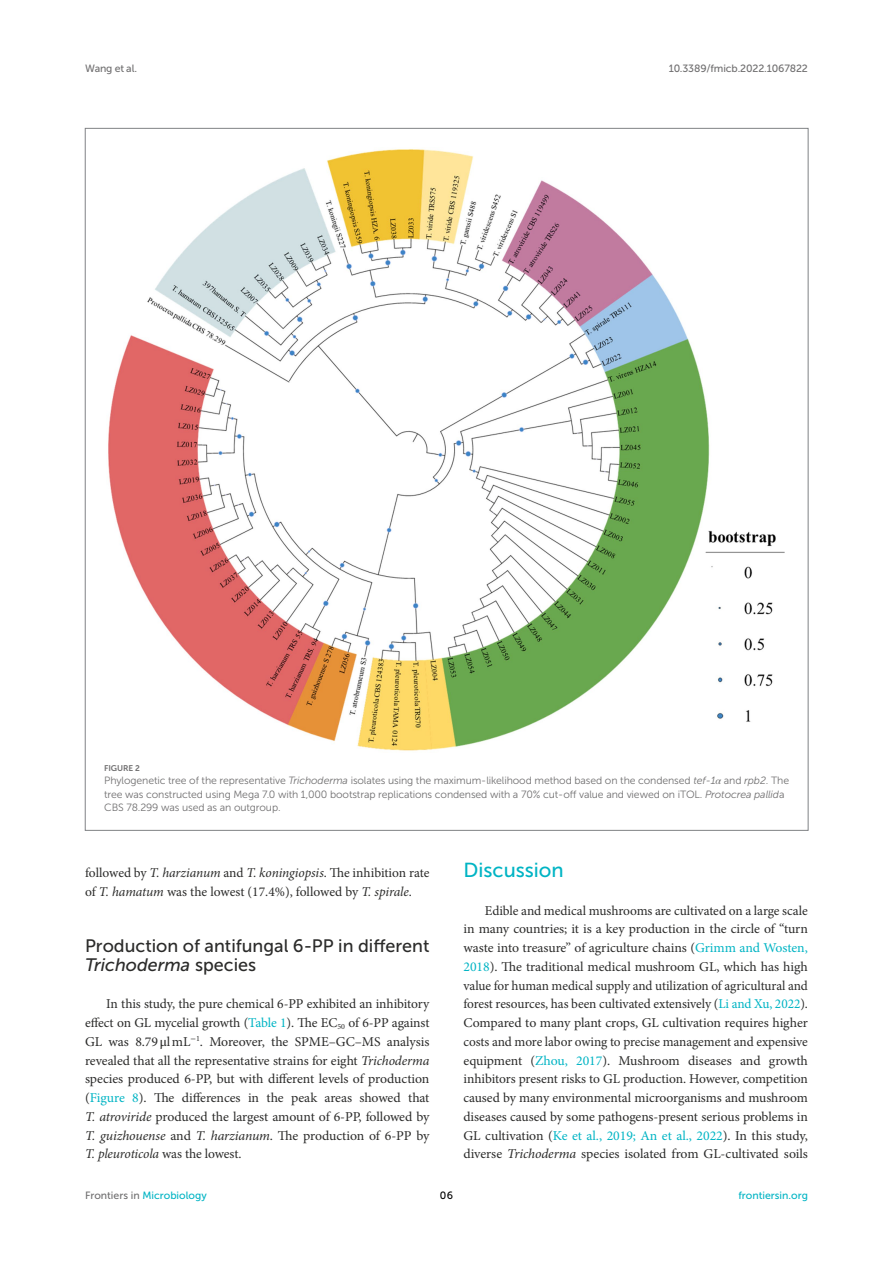
<style>
.page{position:relative;width:893px;height:1263px;background:#fff}
.page>*{position:absolute;margin:0;border:0;box-sizing:border-box;transform-origin:0 0}
.HEAD_1{font:20.25px "Museo Sans 500";color:#00b4c4}
.HEAD_2{font:18px/18.8px "Museo Sans 500";color:#2b2b2a}
.TEXT_FLUSH{font:13.5px/18.8px "Minion Pro";letter-spacing:-.005em;color:#2b2b2a;text-align:justify}
.FIG_LEG{font:10.5px/13.5px "Museo Sans 300";letter-spacing:-.01em;color:#706f70}
.t1{font:10.5px "Museo Sans 500";color:#00b4c4}
.t2{font:10.5px "Museo Sans 500";letter-spacing:-.015em;color:#706f70}
.t3{font:10.5px "Museo Sans 500";color:#000}
.FIG_HD{font:8.25px "Museo Sans 700";letter-spacing:-.01em;color:#706f70}
.s1{font-style:italic}
.s2{font-family:"STIX General";font-style:italic}
.s3{color:#00b4c4}
.s4{font-family:"STIX General"}
.s5{color:#706f70}
</style>
<div class="page">
<img style="left:108px;top:149px;width:677px;height:602px">
<p class="t2" style="left:85px;top:63px;width:53px">Wang et al.</p>
<p class="t2" style="left:669px;top:63px;width:141px">10.3389/fmicb.2022.1067822</p>
<p class="FIG_HD" style="left:104px;top:763px;width:37px">FIGURE 2</p>
<p class="FIG_LEG" style="left:104px;top:774px;width:686px">Phylogenetic tree of the representative <span class="s1">Trichoderma</span> isolates using the maximum-likelihood method based on the condensed <span class="s1">tef-1</span><span class="s2">α</span> and <span class="s1">rpb2</span>. The tree was constructed using Mega 7.0 with 1,000 bootstrap replications condensed with a 70% cut-off value and viewed on iTOL. <span class="s1">Protocrea pallid</span>a<br>CBS 78.299 was used as an outgroup.</p>
<p class="TEXT_FLUSH" style="left:85px;top:863px;width:346px">followed by <span class="s1">T. harzianum</span> and <span class="s1">T. koningiopsis</span>. The inhibition rate of <span class="s1">T. hamatum</span> was the lowest (17.4%), followed by <span class="s1">T. spirale</span>.</p>
<p class="HEAD_2" style="left:85px;top:936px;width:346px">Production of antifungal 6-PP in different<br><span class="s1">Trichoderma</span> species</p>
<p class="TEXT_FLUSH" style="left:85px;top:995px;width:346px;text-indent:21px">In this study, the pure chemical 6-PP exhibited an inhibitory effect on GL mycelial growth (<span class="s3">Table 1</span>). The EC<sub>50</sub> of 6-PP against GL was 8.79<span class="s4">μ</span>lmL<sup>−</sup><sup>1</sup>. Moreover, the SPME–GC–MS analysis revealed that all the representative strains for eight <span class="s1">Trichoderma </span>species produced 6-PP, but with different levels of production (<span class="s3">Figure 8</span>). The differences in the peak areas showed that <span class="s1">T. atroviride</span> produced the largest amount of 6-PP, followed by <span class="s1">T. guizhouense</span> and <span class="s1">T. harzianum</span>. The production of 6-PP by <span class="s1">T. pleuroticola</span> was the lowest.</p>
<p class="HEAD_1" style="left:463px;top:859px;width:102px">Discussion</p>
<p class="TEXT_FLUSH" style="left:463px;top:901px;width:346px;text-indent:21px">Edible and medical mushrooms are cultivated on a large scale in many countries; it is a key production in the circle of “turn waste into treasure” of agriculture chains (<span class="s3">Grimm and Wosten, 2018</span>). The traditional medical mushroom GL, which has high value for human medical supply and utilization of agricultural and forest resources, has been cultivated extensively (<span class="s3">Li and Xu, 2022</span>).<br>Compared to many plant crops, GL cultivation requires higher costs and more labor owing to precise management and expensive equipment (<span class="s3">Zhou, 2017</span>). Mushroom diseases and growth inhibitors present risks to GL production. However, competition caused by many environmental microorganisms and mushroom diseases caused by some pathogens-present serious problems in GL cultivation (<span class="s3">Ke et al., 2019; An et al., 2022</span>). In this study, diverse <span class="s1">Trichoderma</span> species isolated from GL-cultivated soils</p>
<p class="t1" style="left:85px;top:1190px;width:123px"><span class="s5">Frontiers in</span> Microbiology</p>
<p class="t3" style="left:440px;top:1190px;width:15px">06</p>
<p class="t1" style="left:738px;top:1190px;width:71px">frontiersin.org</p>
</div>
